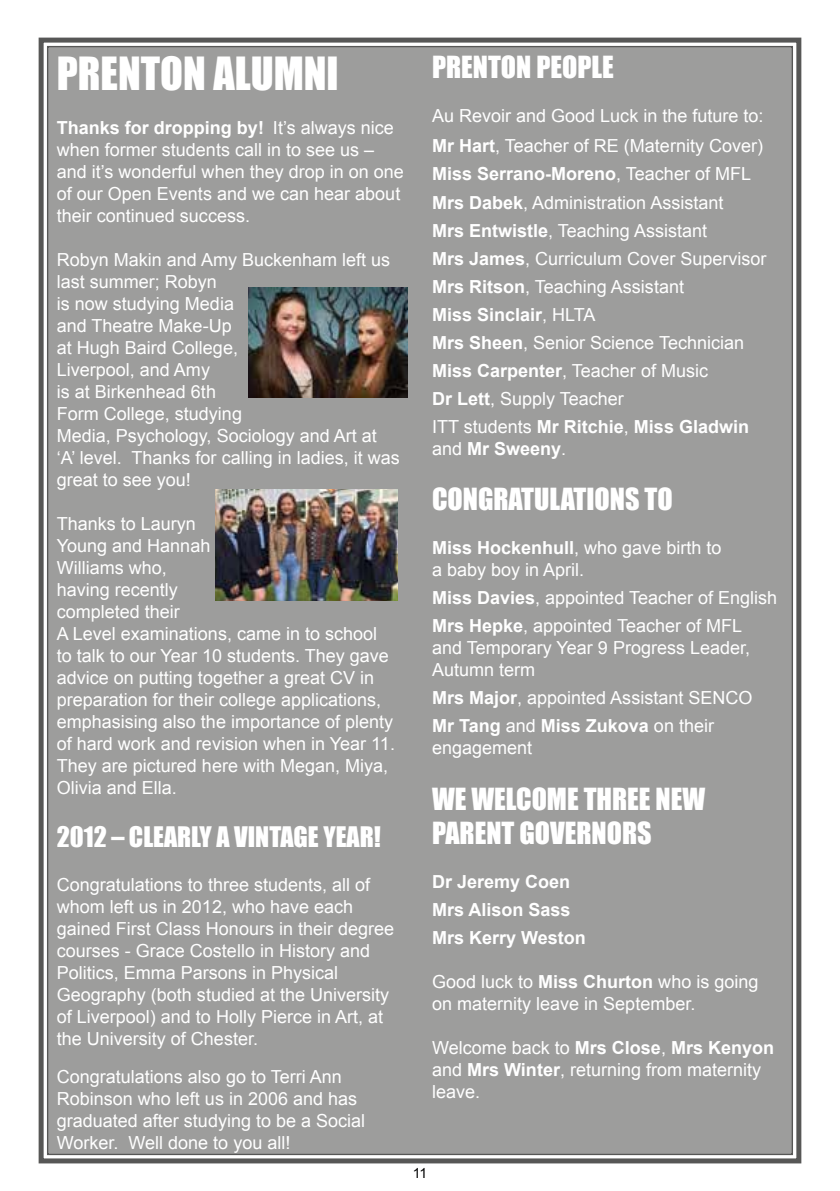
<style>
.page{position:relative;width:840px;height:1191px;background:#fff}
.page>*{position:absolute;margin:0;border:0;box-sizing:border-box;transform-origin:0 0}
.t1{font:42px "Impact";color:#fff}
.t2{font:28px/33.6px "Impact";color:#fff}
.t3{font:26px "Impact";color:#fff}
.t4{font:18px/22px "Arial";color:#fff}
.t5{font:700 18px/28px "Arial";color:#fff}
.t6{font:14px "Arial";color:#000}
.s1{font-weight:700}
.s2{font-weight:400}
</style>
<div class="page">
<div style="left:38px;top:37px;width:764px;height:1127px;background:#9d9d9c"></div>
<img style="left:249px;top:287px;width:159px;height:111px">
<img style="left:215px;top:490px;width:182px;height:110px">
<h1 class="t1" style="left:57px;top:40px;width:283px">PRENTON ALUMNI</h1>
<p class="t4" style="left:57px;top:116px;width:348px"><span class="s1">Thanks for dropping by!</span> It’s always nice when former students call in to see us – and it’s wonderful when they drop in on one of our Open Events and we can hear about their continued success.</p>
<p class="t4" style="left:57px;top:248px;width:344px">Robyn Makin and Amy Buckenham left us last summer; Robyn<br>is now studying Media<br>and Theatre Make-Up<br>at Hugh Baird College,<br>Liverpool, and Amy<br>is at Birkenhead 6th<br>Form College, studying<br>Media, Psychology, Sociology and Art at ‘A’ level. Thanks for calling in ladies, it was great to see you!</p>
<p class="t4" style="left:57px;top:512px;width:339px">Thanks to Lauryn<br>Young and Hannah<br>Williams who,<br>having recently<br>completed their<br>A Level examinations, came in to school to talk to our Year 10 students. They gave advice on putting together a great CV in preparation for their college applications, emphasising also the importance of plenty of hard work and revision when in Year 11.<br>They are pictured here with Megan, Miya,<br>Olivia and Ella.</p>
<h3 class="t3" style="left:57px;top:816px;width:325px">2012 – CLEARLY A VINTAGE YEAR!</h3>
<p class="t4" style="left:57px;top:874px;width:339px">Congratulations to three students, all of whom left us in 2012, who have each gained First Class Honours in their degree courses - Grace Costello in History and Politics, Emma Parsons in Physical Geography (both studied at the University of Liverpool) and to Holly Pierce in Art, at the University of Chester.</p>
<p class="t4" style="left:57px;top:1066px;width:310px">Congratulations also go to Terri Ann Robinson who left us in 2006 and has graduated after studying to be a Social Worker. Well done to you all!</p>
<h2 class="t2" style="left:432px;top:50px;width:183px">PRENTON PEOPLE</h2>
<p class="t4" style="left:432px;top:101px;width:333px;line-height:30px">Au Revoir and Good Luck in the future to:<br><span class="s1">Mr Hart</span>, Teacher of RE (Maternity Cover)</p>
<p class="t4" style="left:432px;top:160px;width:336px;line-height:28px"><span class="s1">Miss Serrano-Moreno</span>, Teacher of MFL <span class="s1">Mrs Dabek</span>, Administration Assistant<br><span class="s1">Mrs Entwistle</span>, Teaching Assistant<br><span class="s1">Mrs James</span>, Curriculum Cover Supervisor <span class="s1">Mrs Ritson</span>, Teaching Assistant<br><span class="s1">Miss Sinclair</span>, HLTA<br><span class="s1">Mrs Sheen</span>, Senior Science Technician <span class="s1">Miss Carpenter</span>, Teacher of Music<br><span class="s1">Dr Lett</span>, Supply Teacher<br>ITT students <span class="s1">Mr Ritchie</span>, <span class="s1">Miss Gladwin</span></p>
<p class="t5" style="left:432px;top:435px;width:136px"><span class="s2">and</span> Mr Sweeny<span class="s2">.</span></p>
<h2 class="t2" style="left:432px;top:482px;width:242px">CONGRATULATIONS TO</h2>
<p class="t4" style="left:432px;top:537px;width:291px"><span class="s1">Miss Hockenhull</span>, who gave birth to a baby boy in April.</p>
<p class="t4" style="left:432px;top:584px;width:346px;line-height:28px"><span class="s1">Miss Davies</span>, appointed Teacher of English<br><span class="s1">Mrs Hepke</span>, appointed Teacher of MFL</p>
<p class="t4" style="left:432px;top:637px;width:319px">and Temporary Year 9 Progress Leader,<br>Autumn term</p>
<p class="t4" style="left:432px;top:684px;width:322px;line-height:28px"><span class="s1">Mrs Major</span>, appointed Assistant SENCO<br><span class="s1">Mr Tang</span> and <span class="s1">Miss Zukova</span> on their</p>
<p class="t4" style="left:432px;top:737px;width:102px">engagement</p>
<h2 class="t2" style="left:432px;top:781px;width:274px">WE WELCOME THREE NEW<br>PARENT GOVERNORS</h2>
<p class="t5" style="left:432px;top:868px;width:155px">Dr Jeremy Coen<br>Mrs Alison Sass<br>Mrs Kerry Weston</p>
<p class="t4" style="left:432px;top:970px;width:328px">Good luck to <span class="s1">Miss Churton</span> who is going on maternity leave in September.</p>
<p class="t4" style="left:432px;top:1036px;width:343px">Welcome back to <span class="s1">Mrs Close</span>, <span class="s1">Mrs Kenyon </span>and <span class="s1">Mrs Winter</span>, returning from maternity leave.</p>
<p class="t6" style="left:412px;top:1164px;width:16px">11</p>
</div>
